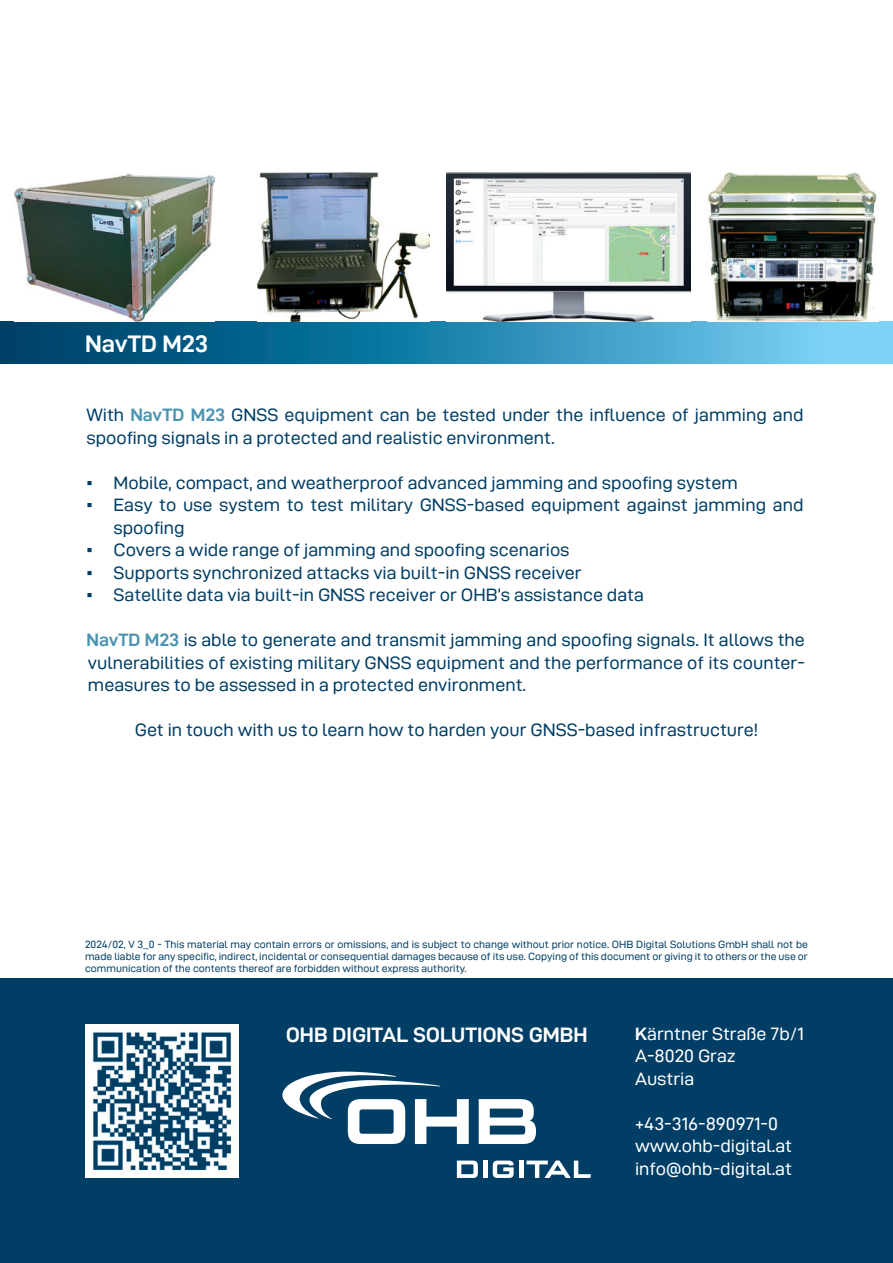
<style>
.page{position:relative;width:893px;height:1263px;background:#fff}
.page>*{position:absolute;margin:0;border:0;box-sizing:border-box;transform-origin:0 0}
.t1{font:24px "D DIN Exp Bold";color:#fff}
.t2{font:21px "D DIN Exp Bold";color:#fff}
.t3{font:18px/22.5px "D DIN Exp";color:#003e65}
.t4{font:18px/22.5px "D DIN Exp";color:#fff}
.t5{font:18px/22.5px "Arial";color:#003e65}
.t6{font:10.5px/12px "D DIN Exp";color:#003e65;text-align:justify}
.s1{font-family:"D DIN Exp Bold";color:#4b94b0}
.s2{font-family:"D DIN Exp Bold"}
</style>
<div class="page">
<svg style="left:0;top:321px;width:893px;height:43px"></svg>
<img style="left:708px;top:172px;width:169px;height:149px">
<img style="left:14px;top:174px;width:201px;height:147px">
<img style="left:447px;top:172px;width:243px;height:149px">
<img style="left:257px;top:172px;width:173px;height:149px">
<div style="left:0;top:978px;width:893px;height:285px;background:#003e65"></div>
<svg style="left:282px;top:1071px;width:187px;height:73px"></svg>
<svg style="left:479px;top:1099px;width:57px;height:45px"></svg>
<div style="left:483px;top:1160px;width:5px;height:18px;background:#fff"></div>
<svg style="left:492px;top:1160px;width:22px;height:18px"></svg>
<hr style="left:519px;top:1160px;width:4px;height:18px;background:#fff">
<svg style="left:457px;top:1160px;width:21px;height:18px"></svg>
<svg style="left:526px;top:1160px;width:65px;height:18px"></svg>
<img style="left:85px;top:1025px;width:153px;height:153px">
<h1 class="t1" style="left:85px;top:331px;width:125px">NavTD M23</h1>
<p class="t3" style="left:87px;top:403px;width:718px">With <span class="s1">NavTD M23</span> GNSS equipment can be tested under the influence of jamming and spoofing signals in a protected and realistic environment.</p>
<p class="t3" style="left:114px;top:471px;width:691px">Mobile, compact, and weatherproof advanced jamming and spoofing system<br>Easy to use system to test military GNSS-based equipment against jamming and spoofing<br>Covers a wide range of jamming and spoofing scenarios<br>Supports synchronized attacks via built-in GNSS receiver<br>Satellite data via built-in GNSS receiver or OHB‘s assistance data</p>
<p class="t3" style="left:87px;top:628px;width:720px;text-align:justify"><span class="s1">NavTD M23</span> is able to generate and transmit jamming and spoofing signals. It allows the vulnerabilities of existing military GNSS equipment and the performance of its counter&shy;measures to be assessed in a protected environment.</p>
<p class="t3" style="left:135px;top:718px;width:625px">Get in touch with us to learn how to harden your GNSS-based infrastructure!</p>
<p class="t5" style="left:87px;top:471px;width:8px">▪ ▪</p>
<p class="t5" style="left:87px;top:538px;width:8px;text-align:justify">▪ ▪ ▪</p>
<p class="t6" style="left:85px;top:938px;width:724px">2024/02, V 3_0 - This material may contain errors or omissions, and is subject to change without prior notice. OHB Digital Solutions GmbH shall not be made liable for any specific, indirect, incidental or consequential damages because of its use. Copying of this document or giving it to others or the use or communication of the contents thereof are forbidden without express authority.</p>
<p class="t2" style="left:286px;top:1023px;width:303px">OHB DIGITAL SOLUTIONS GMBH</p>
<p class="t4" style="left:635px;top:1022px;width:171px"><span class="s2">K</span>ärntner Straße 7b/1<br>A-8020 Graz<br>Austria</p>
<p class="t4" style="left:635px;top:1112px;width:159px">+43-316-890971-0 www.ohb-digital.at info@ohb-digital.at</p>
</div>
